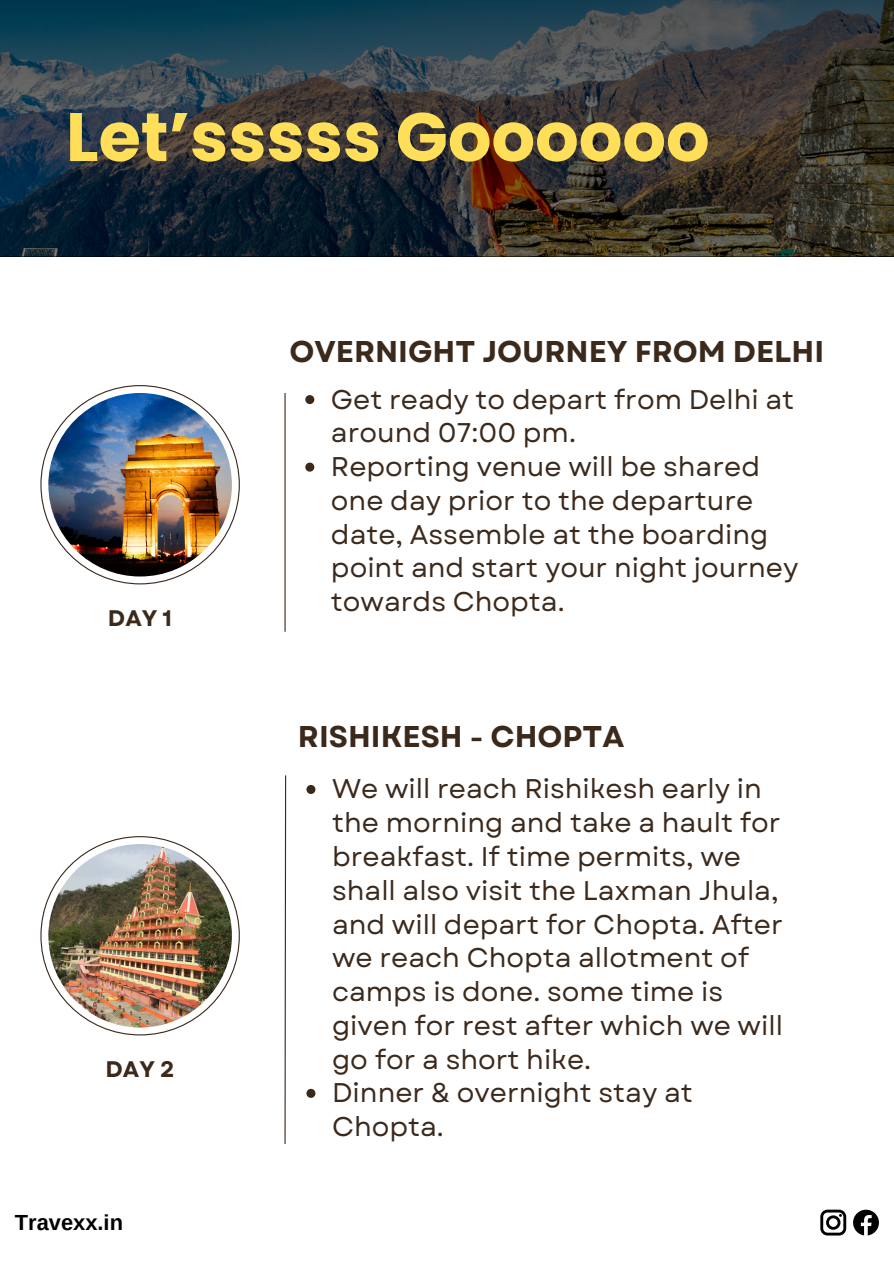
<style>
.page{position:relative;width:894px;height:1264px;background:#fff}
.page>*{position:absolute;margin:0;border:0;box-sizing:border-box;transform-origin:0 0}
.t1{font:700 68.4px "Poppins";color:#ffde59}
.t2{font:700 30px "Garet";color:#3b291c}
.t3{font:27px/33.8px "Garet";color:#3b291c}
.t4{font:700 22.5px "Garet";color:#3b291c}
.t5{font:700 21.9px "Arimo";color:#000}
</style>
<div class="page">
<svg style="left:853px;top:1209px;width:25px;height:26px"></svg>
<svg style="left:820px;top:1209px;width:26px;height:26px"></svg>
<svg style="left:1px;top:0;width:892px;height:256px;background:#2d363a"></svg>
<svg style="left:40px;top:836px;width:200px;height:199px"></svg>
<img style="left:48px;top:844px;width:184px;height:183px;border-radius:50%">
<svg style="left:284px;top:775px;width:3px;height:369px"></svg>
<svg style="left:40px;top:385px;width:200px;height:199px"></svg>
<img style="left:48px;top:393px;width:184px;height:183px;border-radius:50%">
<hr style="left:284px;top:393px;width:1px;height:238px;background:#3b291c">
<svg style="left:306px;top:785px;width:9px;height:9px"></svg>
<svg style="left:306px;top:1088px;width:9px;height:9px"></svg>
<svg style="left:305px;top:395px;width:9px;height:9px"></svg>
<svg style="left:305px;top:462px;width:9px;height:9px"></svg>
<h2 class="t1" style="left:66px;top:89px;width:645px">Let’sssss Goooooo</h2>
<h1 class="t4" style="left:108px;top:602px;width:66px">DAY 1</h1>
<p class="t4" style="left:105px;top:1053px;width:71px">DAY 2</p>
<p class="t5" style="left:15px;top:1210px;width:110px">Travexx.in</p>
<h4 class="t2" style="left:289px;top:330px;width:536px">OVERNIGHT JOURNEY FROM DELHI</h4>
<p class="t3" style="left:331px;top:382px;width:464px">Get ready to depart from Delhi at around 07:00 pm.</p>
<p class="t3" style="left:331px;top:450px;width:469px">Reporting venue will be shared one day prior to the departure date, Assemble at the boarding point and start your night journey towards Chopta.</p>
<h4 class="t2" style="left:298px;top:715px;width:328px">RISHIKESH - CHOPTA</h4>
<h2 class="t3" style="left:332px;top:772px;width:452px">We will reach Rishikesh early in the morning and take a hault for breakfast. If time permits, we shall also visit the Laxman Jhula, and will depart for Chopta. After we reach Chopta allotment of camps is done. some time is given for rest after which we will go for a short hike.</h2>
<p class="t3" style="left:332px;top:1076px;width:362px">Dinner &amp; overnight stay at<br>Chopta.</p>
</div>
